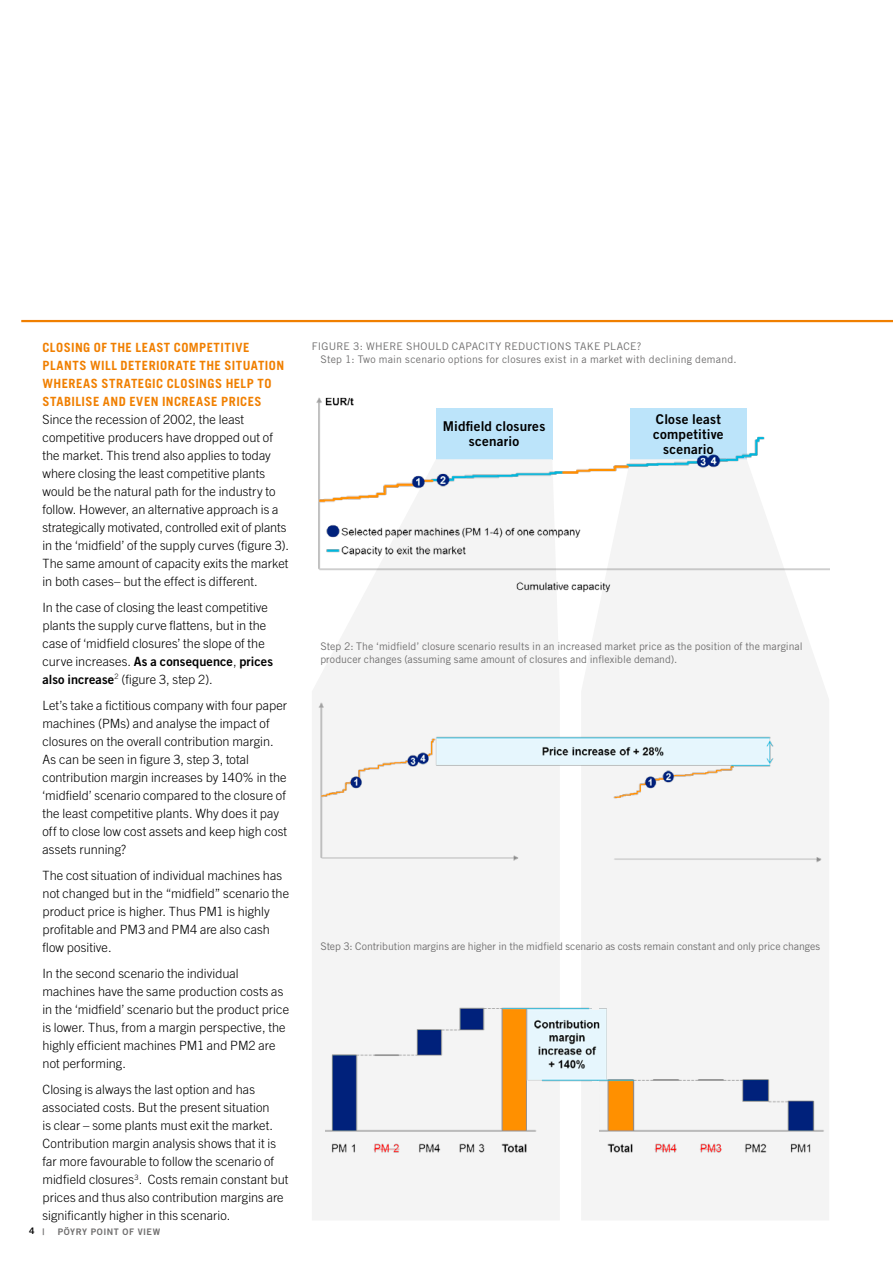
<style>
.page{position:relative;width:893px;height:1263px;background:#fff}
.page>*{position:absolute;margin:0;border:0;box-sizing:border-box;transform-origin:0 0}
.t1{font:13.5px/15px "Trade Gothic LT Std Bd 2";letter-spacing:.015em;color:#000;text-align:center}
.t2{font:300 12.75px/18px "Trade Gothic LT Std";letter-spacing:.005em;color:#000}
.t3{font:700 12.75px/18px "Trade Gothic LT Std";letter-spacing:.04em;color:#f07f00}
.t4{font:12.75px "Trade Gothic LT Std Bd 2";letter-spacing:.005em;color:#000}
.t5{font:10.5px/13.5px "Trade Gothic LT Std";letter-spacing:.02em;color:#706f6f}
.t6{font:9px "Trade Gothic LT Std Bd 2";letter-spacing:.055em;color:#706f6f}
.t7{font:9px "Trade Gothic LT Std Bd 2";color:#000}
.s1{font-family:"Trade Gothic LT Std";font-weight:300}
.s2{font-family:"Trade Gothic LT Std Bd 2";font-weight:400}
.s3{color:#706f6f}
</style>
<div class="page">
<hr style="left:21px;top:320px;width:872px;height:2px;background:#f07f00">
<div style="left:312px;top:621px;width:247px;height:599px;background:#f4f4f4"></div>
<div style="left:582px;top:621px;width:247px;height:599px;background:#f4f4f4"></div>
<img style="left:312px;top:679px;width:517px;height:205px">
<img style="left:312px;top:1003px;width:517px;height:156px">
<div style="left:318px;top:1003px;width:6px;height:131px;background:#f4f4f4"></div>
<div style="left:592px;top:1081px;width:6px;height:78px;background:#f4f4f4"></div>
<img style="left:316px;top:397px;width:513px;height:224px">
<div style="left:592px;top:1001px;width:6px;height:8px;background:#f4f4f4"></div>
<p class="t3" style="left:43px;top:338px;width:243px">CLOSING OF THE LEAST COMPETITIVE PLANTS WILL DETERIORATE THE SITUATION WHEREAS STRATEGIC CLOSINGS HELP TO STABILISE AND EVEN INCREASE PRICES</p>
<p class="t2" style="left:43px;top:410px;width:248px">Since the recession of 2002, the least competitive producers have dropped out of the market. This trend also applies to today where closing the least competitive plants would be the natural path for the industry to follow. However, an alternative approach is a strategically motivated, controlled exit of plants in the ‘midfield’ of the supply curves (figure 3).<br>The same amount of capacity exits the market in both cases– but the effect is different.</p>
<p class="t2" style="left:43px;top:598px;width:227px">In the case of closing the least competitive plants the supply curve flattens, but in the case of ‘midfield closures’ the slope of the</p>
<p class="t4" style="left:43px;top:653px;width:232px"><span class="s1">curve increases.</span> As a consequence<span class="s1">,</span> prices</p>
<p class="t2" style="left:43px;top:666px;width:246px;line-height:26.1px"><span class="s2">also increase</span><sup>2</sup> (figure 3, step 2).<br>Let’s take a fictitious company with four paper</p>
<p class="t2" style="left:43px;top:714px;width:246px">machines (PMs) and analyse the impact of closures on the overall contribution margin.<br>As can be seen in figure 3, step 3, total contribution margin increases by 140% in the ‘midfield’ scenario compared to the closure of the least competitive plants. Why does it pay off to close low cost assets and keep high cost assets running?</p>
<p class="t2" style="left:43px;top:866px;width:248px">The cost situation of individual machines has not changed but in the “midfield” scenario the product price is higher. Thus PM1 is highly profitable and PM3 and PM4 are also cash flow positive.</p>
<p class="t2" style="left:43px;top:964px;width:248px">In the second scenario the individual machines have the same production costs as in the ‘midfield’ scenario but the product price is lower. Thus, from a margin perspective, the highly efficient machines PM1 and PM2 are not performing.</p>
<p class="t2" style="left:43px;top:1080px;width:247px">Closing is always the last option and has associated costs. But the present situation<br>is clear – some plants must exit the market.<br>Contribution margin analysis shows that it is far more favourable to follow the scenario of midfield closures<sup>3</sup>. Costs remain constant but prices and thus also contribution margins are significantly higher in this scenario.</p>
<p class="t7" style="left:29px;top:1225px;width:17px">4 <span class="s3">|</span></p>
<p class="t6" style="left:58px;top:1226px;width:104px">PÖYRY POINT OF VIEW</p>
<p class="t5" style="left:312px;top:339px;width:331px">Figure 3: Where should capacity reductions take place?</p>
<p class="t5" style="left:320px;top:352px;width:418px">Step 1: Two main scenario options for closures exist in a market with declining demand.</p>
<p class="t1" style="left:443px;top:419px;width:104px">Midfield closures scenario</p>
<p class="t1" style="left:653px;top:411px;width:72px">Close least competitive scenario</p>
<p class="t5" style="left:320px;top:639px;width:484px">Step 2: The ‘midfield’ closure scenario results in an increased market price as the position of the marginal producer changes (assuming same amount of closures and inflexible demand).</p>
<p class="t5" style="left:320px;top:939px;width:501px">Step 3: Contribution margins are higher in the midfield scenario as costs remain constant and only price changes</p>
</div>
